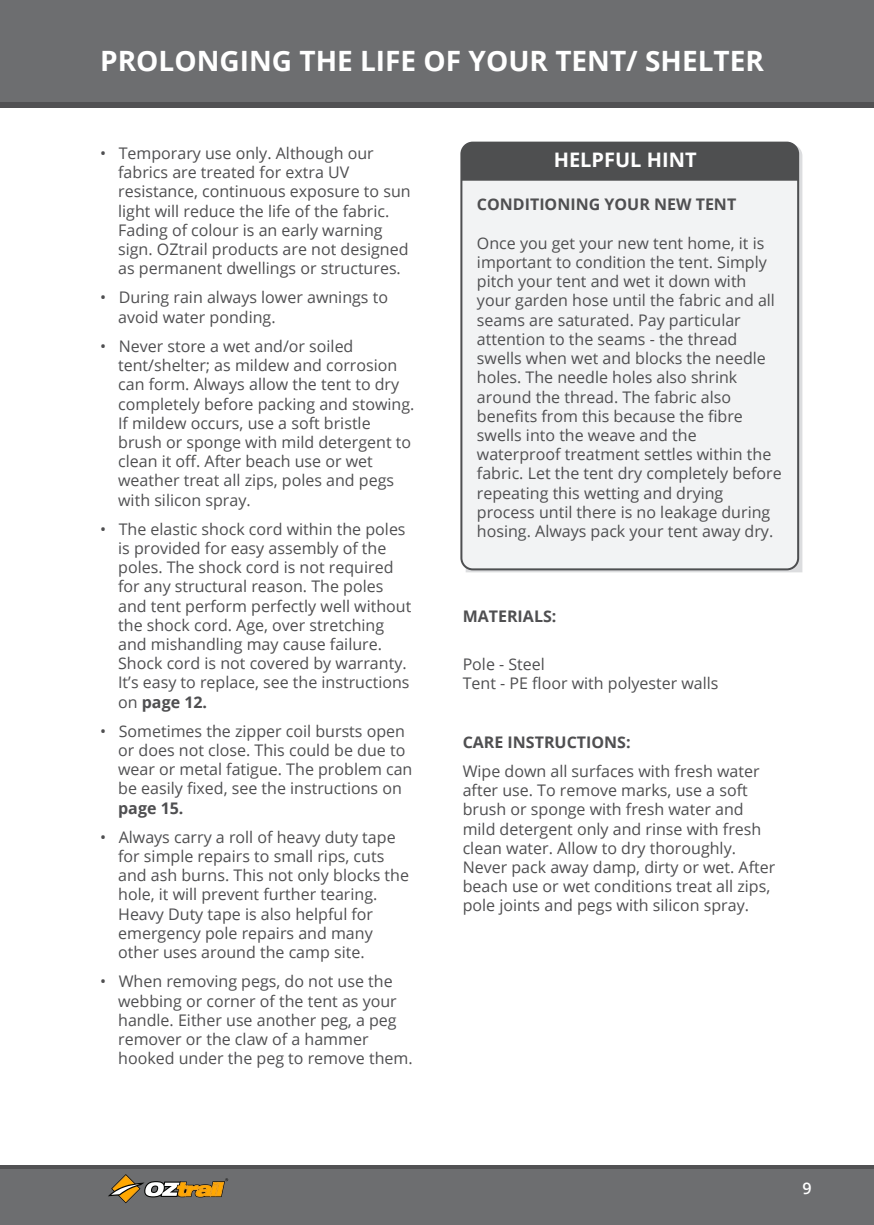
<style>
.page{position:relative;width:874px;height:1225px;background:#fff}
.page>*{position:absolute;margin:0;border:0;box-sizing:border-box;transform-origin:0 0}
.t1{font:700 28px "Open Sans";color:#fff}
.t2{font:700 20px "Open Sans";color:#fff}
.t3{font:16px/19.2px "Open Sans";color:#4f4f51}
.t4{font:700 16px "Open Sans";color:#4f4f51}
.t5{font:600 16px "Open Sans";color:#fff}
.s1{font-weight:700}
</style>
<div class="page">
<div style="left:0;top:1165px;width:873px;height:60px;background:#6d6e70"></div>
<hr style="left:0;top:1165px;width:873px;height:4px;background:#515153">
<div style="left:0;top:0;width:873px;height:108px;background:#6d6e70"></div>
<div style="left:0;top:102px;width:873px;height:6px;background:#515153"></div>
<svg style="left:108px;top:1174px;width:120px;height:29px"></svg>
<div style="left:461px;top:143px;width:336px;height:426px;background:#f2f3f4;border-radius:11px"></div>
<div style="left:460px;top:142px;width:338px;height:428px;border:2px solid #4e4f51;border-radius:11px"></div>
<div style="left:461px;top:143px;width:336px;height:38px;background:#4e4f50"></div>
<h1 class="t1" style="left:100px;top:41px;width:665px">PROLONGING THE LIFE OF YOUR TENT/ SHELTER</h1>
<p class="t3" style="left:118px;top:143px;width:294px;text-indent:-18px">• Temporary use only. Although our fabrics are treated for extra UV resistance, continuous exposure to sun light will reduce the life of the fabric.<br>Fading of colour is an early warning sign. OZtrail products are not designed as permanent dwellings or structures.</p>
<p class="t3" style="left:118px;top:288px;width:271px;text-indent:-18px">• During rain always lower awnings to avoid water ponding.</p>
<p class="t3" style="left:118px;top:336px;width:297px;text-indent:-18px">• Never store a wet and/or soiled tent/shelter; as mildew and corrosion can form. Always allow the tent to dry completely before packing and stowing.<br>If mildew occurs, use a soft bristle brush or sponge with mild detergent to clean it off. After beach use or wet weather treat all zips, poles and pegs with silicon spray.</p>
<p class="t3" style="left:118px;top:519px;width:294px;text-indent:-18px">• The elastic shock cord within the poles is provided for easy assembly of the poles. The shock cord is not required for any structural reason. The poles and tent perform perfectly well without the shock cord. Age, over stretching and mishandling may cause failure.<br>Shock cord is not covered by warranty.<br>It’s easy to replace, see the instructions on <span class="s1">page 12.</span></p>
<p class="t3" style="left:118px;top:721px;width:295px;text-indent:-18px">• Sometimes the zipper coil bursts open or does not close. This could be due to wear or metal fatigue. The problem can be easily fixed, see the instructions on</p>
<p class="t4" style="left:118px;top:796px;width:67px">page 15.</p>
<p class="t3" style="left:118px;top:827px;width:292px;text-indent:-18px">• Always carry a roll of heavy duty tape for simple repairs to small rips, cuts and ash burns. This not only blocks the hole, it will prevent further tearing.<br>Heavy Duty tape is also helpful for emergency pole repairs and many other uses around the camp site.</p>
<p class="t3" style="left:118px;top:971px;width:296px;text-indent:-18px">• When removing pegs, do not use the webbing or corner of the tent as your handle. Either use another peg, a peg remover or the claw of a hammer hooked under the peg to remove them.</p>
<p class="t2" style="left:553px;top:146px;width:144px">HELPFUL HINT</p>
<p class="t4" style="left:476px;top:193px;width:261px">CONDITIONING YOUR NEW TENT</p>
<p class="t3" style="left:476px;top:233px;width:306px">Once you get your new tent home, it is important to condition the tent. Simply pitch your tent and wet it down with your garden hose until the fabric and all seams are saturated. Pay particular attention to the seams - the thread swells when wet and blocks the needle holes. The needle holes also shrink around the thread. The fabric also benefits from this because the fibre swells into the weave and the waterproof treatment settles within the fabric. Let the tent dry completely before repeating this wetting and drying process until there is no leakage during hosing. Always pack your tent away dry.</p>
<p class="t4" style="left:462px;top:604px;width:95px">MATERIALS:</p>
<p class="t3" style="left:462px;top:654px;width:257px">Pole - Steel<br>Tent - PE floor with polyester walls</p>
<p class="t4" style="left:462px;top:730px;width:169px">CARE INSTRUCTIONS:</p>
<p class="t3" style="left:462px;top:761px;width:314px">Wipe down all surfaces with fresh water after use. To remove marks, use a soft brush or sponge with fresh water and mild detergent only and rinse with fresh clean water. Allow to dry thoroughly.<br>Never pack away damp, dirty or wet. After beach use or wet conditions treat all zips, pole joints and pegs with silicon spray.</p>
<p class="t5" style="left:802px;top:1177px;width:11px">9</p>
</div>
